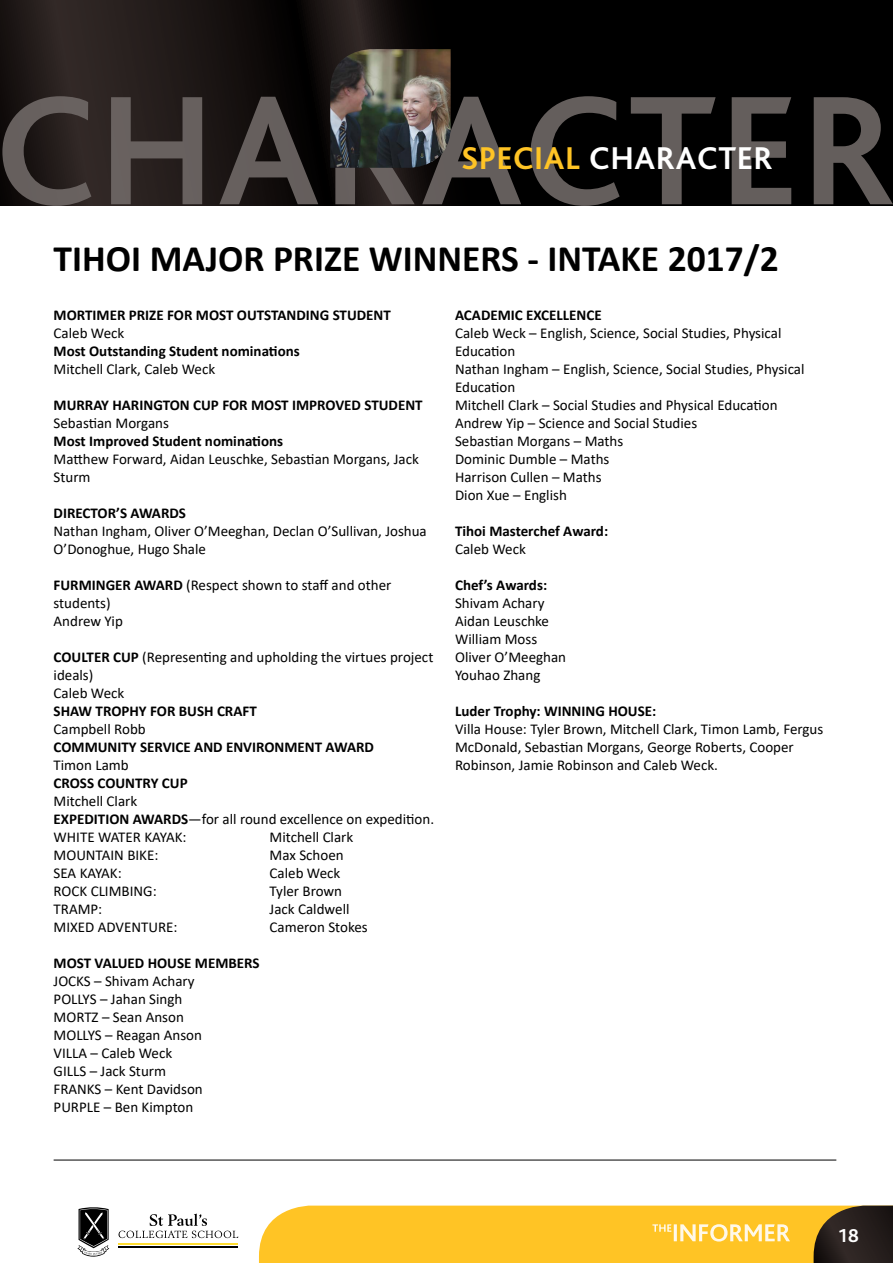
<style>
.page{position:relative;width:893px;height:1263px;background:#fff}
.page>*{position:absolute;margin:0;border:0;box-sizing:border-box;transform-origin:0 0}
.t1{font:700 37.5px "Calibri";color:#000}
.t2{font:700 33px "Bliss CE";letter-spacing:.03em;color:#fff}
.t3{font:700 19.5px "Bliss CE";color:#fff}
.t4{font:15px/18px "Calibri";color:#000}
.t5{font:700 15px "Calibri";color:#000}
.s1{color:#ffc425}
.s2{font-weight:700}
</style>
<div class="page">
<hr style="left:119px;top:1243px;width:119px;height:2px;background:#ffdd30">
<hr style="left:119px;top:1246px;width:119px;height:1px;background:#000">
<svg style="left:77px;top:1207px;width:32px;height:49px"></svg>
<svg style="left:119px;top:1213px;width:119px;height:25px"></svg>
<svg style="left:259px;top:1205px;width:634px;height:58px;background:#e7b42e"></svg>
<hr style="left:54px;top:1160px;width:782px;height:1px;background:#000">
<svg style="left:0;top:0;width:893px;height:206px;background:#0c0a09"></svg>
<svg style="left:2px;top:96px;width:891px;height:110px;background:#302c2a"></svg>
<img style="left:330px;top:49px;width:121px;height:119px">
<h2 class="t2" style="left:462px;top:141px;width:312px"><span class="s1">SPECIAL</span> CHARACTER</h2>
<h1 class="t1" style="left:54px;top:232px;width:727px">TIHOI MAJOR PRIZE WINNERS - INTAKE 2017/2</h1>
<p class="t5" style="left:54px;top:305px;width:339px">MORTIMER PRIZE FOR MOST OUTSTANDING STUDENT</p>
<p class="t4" style="left:54px;top:324px;width:72px">Caleb Weck</p>
<p class="t5" style="left:54px;top:341px;width:248px">Most Outstanding Student nominations</p>
<p class="t4" style="left:54px;top:360px;width:163px">Mitchell Clark, Caleb Weck</p>
<p class="t5" style="left:54px;top:395px;width:371px">MURRAY HARINGTON CUP FOR MOST IMPROVED STUDENT</p>
<p class="t4" style="left:54px;top:414px;width:117px">Sebastian Morgans</p>
<p class="t5" style="left:54px;top:431px;width:231px">Most Improved Student nominations</p>
<p class="t4" style="left:54px;top:450px;width:367px">Matthew Forward, Aidan Leuschke, Sebastian Morgans, Jack<br>Sturm</p>
<p class="t5" style="left:54px;top:503px;width:134px">DIRECTOR’S AWARDS</p>
<p class="t4" style="left:54px;top:522px;width:375px">Nathan Ingham, Oliver O’Meeghan, Declan O’Sullivan, Joshua<br>O’Donoghue, Hugo Shale</p>
<p class="t4" style="left:54px;top:576px;width:339px"><span class="s2">FURMINGER AWARD</span> (Respect shown to staff and other students)<br>Andrew Yip</p>
<p class="t4" style="left:54px;top:648px;width:381px"><span class="s2">COULTER CUP</span> (Representing and upholding the virtues project ideals)<br>Caleb Weck</p>
<p class="t5" style="left:54px;top:701px;width:205px">SHAW TROPHY FOR BUSH CRAFT</p>
<p class="t4" style="left:54px;top:720px;width:94px">Campbell Robb</p>
<p class="t5" style="left:54px;top:737px;width:322px">COMMUNITY SERVICE AND ENVIRONMENT AWARD</p>
<p class="t4" style="left:54px;top:756px;width:77px">Timon Lamb</p>
<p class="t5" style="left:54px;top:773px;width:136px">CROSS COUNTRY CUP</p>
<p class="t4" style="left:54px;top:792px;width:382px">Mitchell Clark<br><span class="s2">EXPEDITION AWARDS</span>—for all round excellence on expedition.<br>WHITE WATER KAYAK:</p>
<p class="t4" style="left:270px;top:828px;width:85px">Mitchell Clark</p>
<p class="t4" style="left:54px;top:846px;width:106px">MOUNTAIN BIKE:</p>
<p class="t4" style="left:270px;top:846px;width:76px">Max Schoen</p>
<p class="t4" style="left:54px;top:864px;width:70px">SEA KAYAK:</p>
<p class="t4" style="left:270px;top:864px;width:72px">Caleb Weck</p>
<p class="t4" style="left:54px;top:882px;width:105px">ROCK CLIMBING:</p>
<p class="t4" style="left:270px;top:882px;width:74px">Tyler Brown</p>
<p class="t4" style="left:54px;top:900px;width:50px">TRAMP:</p>
<p class="t4" style="left:270px;top:900px;width:81px">Jack Caldwell</p>
<p class="t4" style="left:54px;top:918px;width:126px">MIXED ADVENTURE:</p>
<p class="t4" style="left:270px;top:918px;width:100px">Cameron Stokes</p>
<p class="t5" style="left:54px;top:953px;width:207px">MOST VALUED HOUSE MEMBERS</p>
<p class="t4" style="left:54px;top:972px;width:151px">JOCKS – Shivam Achary<br>POLLYS – Jahan Singh<br>MORTZ – Sean Anson<br>MOLLYS – Reagan Anson<br>VILLA – Caleb Weck<br>GILLS – Jack Sturm<br>FRANKS – Kent Davidson<br>PURPLE – Ben Kimpton</p>
<p class="t5" style="left:455px;top:305px;width:148px">ACADEMIC EXCELLENCE</p>
<p class="t4" style="left:455px;top:324px;width:351px">Caleb Weck – English, Science, Social Studies, Physical<br>Education<br>Nathan Ingham – English, Science, Social Studies, Physical<br>Education<br>Mitchell Clark – Social Studies and Physical Education<br>Andrew Yip – Science and Social Studies<br>Sebastian Morgans – Maths<br>Dominic Dumble – Maths<br>Harrison Cullen – Maths<br>Dion Xue – English</p>
<p class="t5" style="left:455px;top:521px;width:155px">Tihoi Masterchef Award:</p>
<p class="t4" style="left:455px;top:540px;width:72px">Caleb Weck</p>
<p class="t5" style="left:455px;top:575px;width:94px">Chef’s Awards:</p>
<p class="t4" style="left:455px;top:594px;width:113px">Shivam Achary<br>Aidan Leuschke<br>William Moss<br>Oliver O’Meeghan<br>Youhao Zhang</p>
<p class="t5" style="left:455px;top:701px;width:203px">Luder Trophy: WINNING HOUSE:</p>
<p class="t4" style="left:455px;top:720px;width:370px">Villa House: Tyler Brown, Mitchell Clark, Timon Lamb, Fergus<br>McDonald, Sebastian Morgans, George Roberts, Cooper<br>Robinson, Jamie Robinson and Caleb Weck.</p>
<h3 class="t3" style="left:837px;top:1225px;width:23px">18</h3>
</div>
